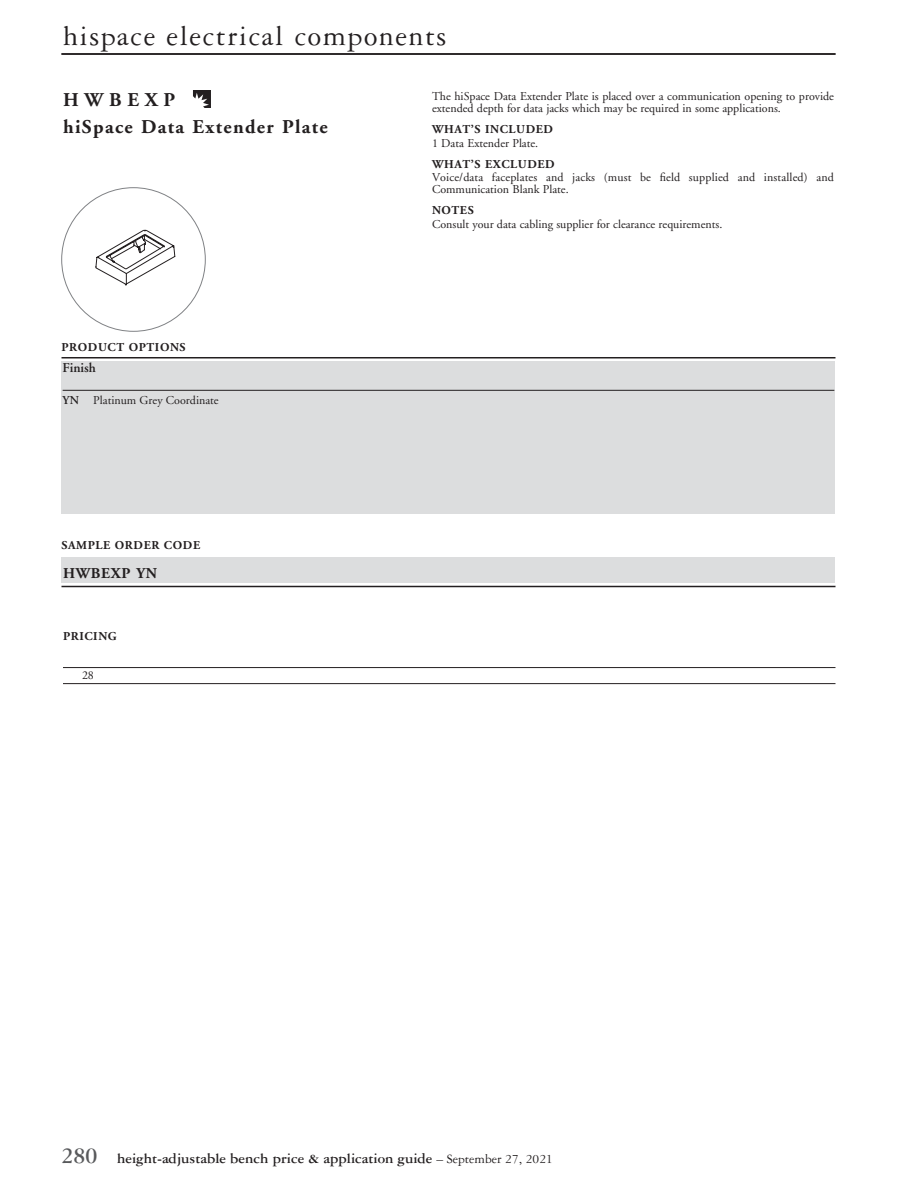
<style>
.page{position:relative;width:918px;height:1188px;background:#fff}
.page>*{position:absolute;margin:0;border:0;box-sizing:border-box;transform-origin:0 0}
.t1{font:30px "Garamond Three";letter-spacing:.05em;color:#231f20}
.t2{font:700 19.5px/27px "Adobe Garamond";letter-spacing:.07em;color:#231f20}
.t3{font:700 15px "Garamond Three";color:#231f20}
.t4{font:700 15px "Adobe Garamond";letter-spacing:.05em;color:#231f20}
.t5{font:600 13.5px "Adobe Garamond";color:#231f20}
.t6{font:12px/12px "Adobe Garamond";color:#231f20}
.t7{font:700 12px "Adobe Garamond";letter-spacing:.05em;color:#231f20}
.s1{font-weight:600}
.s2{font-size:24px;color:#58595b}
.s3{font-weight:400;font-size:13.5px}
</style>
<div class="page">
<hr style="left:62px;top:53px;width:774px;height:2px;background:#231f20">
<div style="left:62px;top:362px;width:774px;height:152px;background:#dcddde"></div>
<hr style="left:63px;top:390px;width:771px;height:1px;background:#231f20">
<hr style="left:62px;top:357px;width:774px;height:1px;background:#231f20">
<hr style="left:62px;top:586px;width:774px;height:1px;background:#231f20">
<div style="left:62px;top:557px;width:774px;height:26px;background:#dcddde"></div>
<hr style="left:63px;top:667px;width:772px;height:1px;background:#231f20">
<hr style="left:63px;top:683px;width:772px;height:1px;background:#231f20">
<svg style="left:193px;top:90px;width:18px;height:18px"></svg>
<svg style="left:96px;top:230px;width:79px;height:55px"></svg>
<h1 class="t1" style="left:63px;top:20px;width:385px">hispace electrical components</h1>
<h2 class="t2" style="left:63px;top:86px;width:266px">HWBEXP<br>hiSpace Data Extender Plate</h2>
<p class="t7" style="left:62px;top:340px;width:126px">PRODUCT OPTIONS</p>
<p class="t5" style="left:63px;top:361px;width:35px">Finish</p>
<p class="t6" style="left:63px;top:395px;width:158px"><span class="s1">YN</span> Platinum Grey Coordinate</p>
<p class="t7" style="left:62px;top:538px;width:140px">SAMPLE ORDER CODE</p>
<p class="t4" style="left:63px;top:565px;width:96px">HWBEXP YN</p>
<p class="t7" style="left:63px;top:630px;width:55px">PRICING</p>
<p class="t6" style="left:82px;top:670px;width:13px">28</p>
<p class="t6" style="left:432px;top:91px;width:403px">The hiSpace Data Extender Plate is placed over a communication opening to provide extended depth for data jacks which may be required in some applications.</p>
<p class="t7" style="left:432px;top:123px;width:123px">WHAT’S INCLUDED</p>
<p class="t6" style="left:432px;top:137px;width:106px">1 Data Extender Plate.</p>
<p class="t7" style="left:432px;top:157px;width:124px">WHAT’S EXCLUDED</p>
<p class="t6" style="left:432px;top:172px;width:403px">Voice/data faceplates and jacks (must be field supplied and installed) and<br>Communication Blank Plate.</p>
<p class="t7" style="left:432px;top:204px;width:43px">NOTES</p>
<p class="t6" style="left:432px;top:218px;width:290px">Consult your data cabling supplier for clearance requirements.</p>
<p class="t3" style="left:62px;top:1150px;width:493px"><span class="s2">280</span> height-adjustable bench price &amp; application guide <span class="s3">– September 27, 2021</span></p>
</div>
